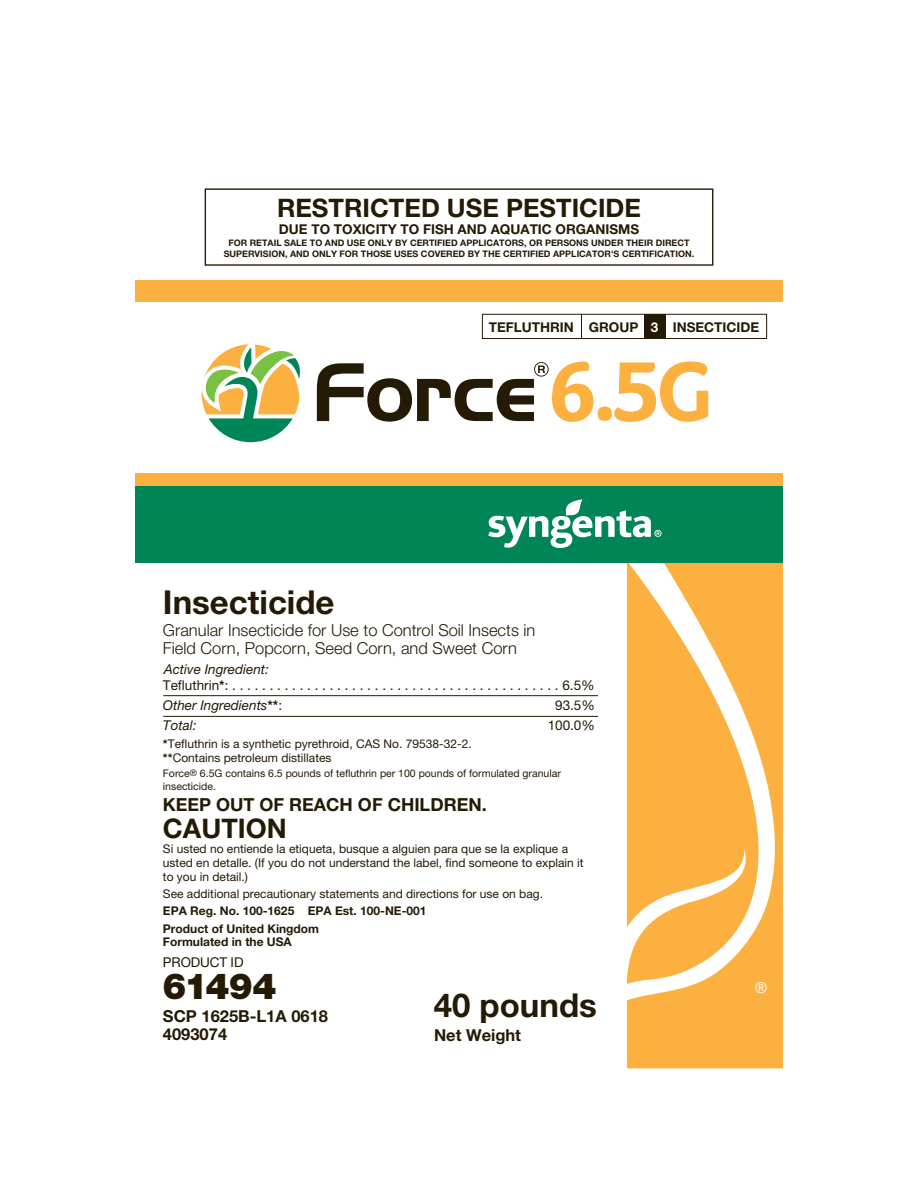
<style>
.page{position:relative;width:918px;height:1188px;background:#fff}
.page>*{position:absolute;margin:0;border:0;box-sizing:border-box;transform-origin:0 0}
.t1{font:900 36px "Helvetica Neue LT Pro";letter-spacing:-.04em;color:#251a05}
.t2{font:700 33px "Helvetica Neue LT Pro";color:#251a05}
.t3{font:700 27px "Helvetica Neue LT Pro";color:#251a05}
.t4{font:700 25.5px "Helvetica Neue LT Pro";color:#251a05}
.t5{font:700 18px "Helvetica Neue LT Pro";color:#251a05}
.t6{font:300 16.5px/18px "Helvetica Neue LT Pro";color:#251a05}
.t7{font:700 16.5px/18px "Helvetica Neue LT Pro";color:#251a05}
.t8{font:15px "Helvetica Neue LT Pro";color:#fff}
.t9{font:13.5px/16.5px "Helvetica Neue LT Pro";color:#251a05}
.t10{font:700 13.5px "Helvetica Neue LT Pro";color:#251a05}
.t11{font:italic 13.5px "Helvetica Neue LT Pro";color:#251a05}
.t12{font:12px/13.8px "Helvetica Neue LT Pro";color:#251a05}
.t13{font:700 12px "Helvetica Neue LT Pro";color:#251a05}
.t14{font:10.5px/12.8px "Helvetica Neue LT Pro";color:#251a05}
.t15{font:700 9px/10.6px "Helvetica Neue LT Pro";color:#251a05;text-align:center}
.s1{color:#fff}
.s2{font-style:italic}
.s3{font-weight:700}
.s4{font-weight:700;font-style:normal}
.s5{font-style:normal}
.s6{font-size:9px}
</style>
<div class="page">
<hr style="left:163px;top:695px;width:435px;height:1px;background:#251a05">
<hr style="left:163px;top:716px;width:435px;height:1px;background:#251a05">
<div style="left:205px;top:188px;width:508px;height:78px;border:1px solid #251a05"></div>
<svg style="left:317px;top:361px;width:391px;height:61px"></svg>
<svg style="left:202px;top:344px;width:98px;height:98px"></svg>
<div style="left:482px;top:314px;width:285px;height:25px;border:1px solid #251a05"></div>
<div style="left:644px;top:314px;width:21px;height:24px;background:#251a05"></div>
<svg style="left:581px;top:314px;width:1px;height:24px"></svg>
<svg style="left:627px;top:562px;width:156px;height:506px;background:#fbbb5c"></svg>
<div style="left:135px;top:280px;width:648px;height:22px;background:#fbb03f"></div>
<div style="left:135px;top:486px;width:648px;height:76px;background:#008656"></div>
<div style="left:135px;top:473px;width:648px;height:13px;background:#fbb03f"></div>
<svg style="left:488px;top:499px;width:174px;height:49px"></svg>
<p class="t4" style="left:277px;top:192px;width:366px">RESTRICTED USE PESTICIDE</p>
<p class="t10" style="left:279px;top:220px;width:362px">DUE TO TOXICITY TO FISH AND AQUATIC ORGANISMS</p>
<p class="t15" style="left:224px;top:238px;width:472px">FOR RETAIL SALE TO AND USE ONLY BY CERTIFIED APPLICATORS, OR PERSONS UNDER THEIR DIRECT<br>SUPERVISION, AND ONLY FOR THOSE USES COVERED BY THE CERTIFIED APPLICATOR'S CERTIFICATION.</p>
<p class="t10" style="left:489px;top:318px;width:272px">TEFLUTHRIN GROUP <span class="s1">3</span> INSECTICIDE</p>
<p class="t2" style="left:163px;top:582px;width:173px">Insecticide</p>
<p class="t6" style="left:163px;top:621px;width:374px">Granular Insecticide for Use to Control Soil Insects in<br>Field Corn, Popcorn, Seed Corn, and Sweet Corn</p>
<p class="t9" style="left:163px;top:661px;width:433px"><span class="s2">Active Ingredient:<br></span>Tefluthrin<span class="s3">*</span>: . . . . . . . . . . . . . . . . . . . . . . . . . . . . . . . . . . . . . . . . . . . . 6.5%</p>
<p class="t11" style="left:163px;top:697px;width:121px">Other Ingredients<span class="s4">**</span><span class="s5">:</span></p>
<p class="t9" style="left:555px;top:697px;width:41px">93.5%</p>
<p class="t11" style="left:163px;top:717px;width:35px">Total:</p>
<p class="t9" style="left:548px;top:717px;width:49px">100.0%</p>
<p class="t12" style="left:163px;top:737px;width:310px;line-height:14.2px"><span class="s3">*</span>Tefluthrin is a synthetic pyrethroid, CAS No. 79538-32-2. <span class="s3">**</span>Contains petroleum distillates</p>
<p class="t14" style="left:163px;top:767px;width:399px">Force<span class="s6">®</span> 6.5G contains 6.5 pounds of tefluthrin per 100 pounds of formulated granular insecticide.</p>
<p class="t5" style="left:163px;top:794px;width:325px">KEEP OUT OF REACH OF CHILDREN.</p>
<p class="t3" style="left:163px;top:812px;width:125px">CAUTION</p>
<p class="t12" style="left:163px;top:842px;width:422px">Si usted no entiende la etiqueta, busque a alguien para que se la explique a usted en detalle. (If you do not understand the label, find someone to explain it to you in detail.)</p>
<p class="t12" style="left:163px;top:885px;width:382px;line-height:17.2px">See additional precautionary statements and directions for use on bag.<br><span class="s3">EPA Reg. No. 100-1625 EPA Est. 100-NE-001<br>Product of United Kingdom</span></p>
<p class="t13" style="left:163px;top:934px;width:130px">Formulated in the USA</p>
<p class="t9" style="left:163px;top:954px;width:82px">PRODUCT ID</p>
<p class="t1" style="left:162px;top:964px;width:116px">61494</p>
<p class="t7" style="left:163px;top:1007px;width:167px">SCP 1625B-L1A 0618<br>4093074</p>
<p class="t2" style="left:434px;top:985px;width:165px">40 pounds</p>
<p class="t7" style="left:434px;top:1026px;width:89px">Net Weight</p>
<p class="t8" style="left:755px;top:979px;width:13px">®</p>
</div>
